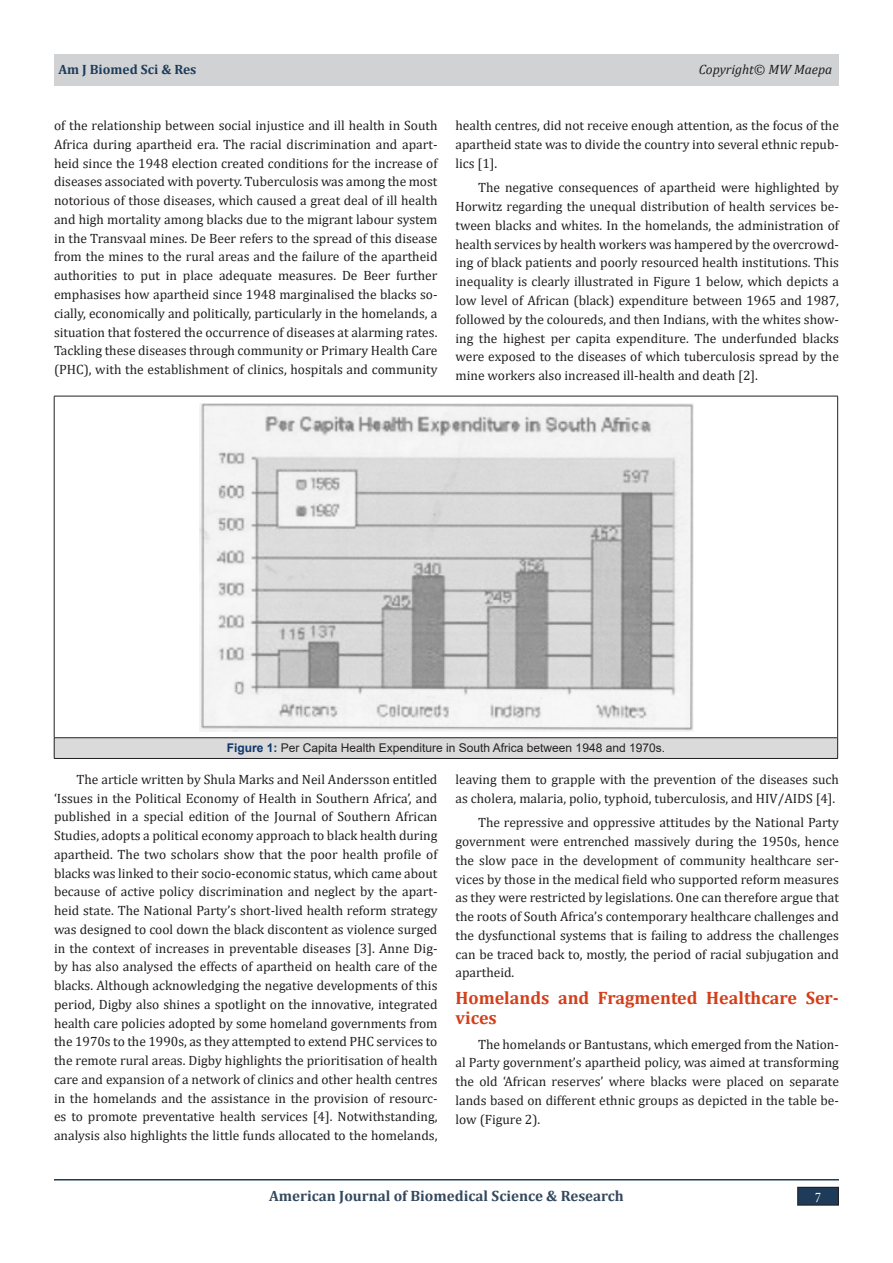
<style>
.page{position:relative;width:893px;height:1263px;background:#fff}
.page>*{position:absolute;margin:0;border:0;box-sizing:border-box;transform-origin:0 0}
.t1{font:700 18px/20.2px "Cambria";color:#d43e19}
.t2{font:700 15px "Cambria";color:#34495e}
.t3{font:14.7px "Minion Pro";color:#fff;scale:.83 1}
.t4{font:13.5px/18.8px "Cambria";color:#231f20;text-align:justify}
.t5{font:italic 13.5px "Cambria";color:#231f20}
.t6{font:700 13.5px "Cambria";color:#1e3c5a}
.t7{font:12px "Arial";color:#231f20}
.s1{font-weight:700;color:#0e356a}
</style>
<div class="page">
<hr style="left:54px;top:1179px;width:785px;height:1px;background:#1e3c5a">
<div style="left:54px;top:54px;width:785px;height:31px;background:#d1d2d4"></div>
<div style="left:798px;top:1187px;width:40px;height:18px;background:#1e3c5a"></div>
<div style="left:797px;top:1187px;width:42px;height:19px;border:1px solid #231f20"></div>
<div style="left:54px;top:738px;width:784px;height:20px;background:#dadada"></div>
<hr style="left:54px;top:396px;width:784px;height:1px;background:#231f20">
<hr style="left:54px;top:396px;width:1px;height:341px;background:#231f20">
<hr style="left:837px;top:396px;width:1px;height:341px;background:#231f20">
<hr style="left:54px;top:737px;width:784px;height:1px;background:#231f20">
<svg style="left:54px;top:738px;width:1px;height:20px"></svg>
<svg style="left:837px;top:738px;width:1px;height:20px"></svg>
<hr style="left:54px;top:758px;width:784px;height:1px;background:#231f20">
<img style="left:199px;top:403px;width:495px;height:329px">
<p class="t6" style="left:58px;top:59px;width:139px">Am J Biomed Sci &amp; Res</p>
<p class="t5" style="left:699px;top:59px;width:135px">Copyright© MW Maepa</p>
<p class="t4" style="left:54px;top:116px;width:385px">of the relationship between social injustice and ill health in South Africa during apartheid era. The racial discrimination and apart&shy;heid since the 1948 election created conditions for the increase of diseases associated with poverty. Tuberculosis was among the most notorious of those diseases, which caused a great deal of ill health and high mortality among blacks due to the migrant labour system in the Transvaal mines. De Beer refers to the spread of this disease from the mines to the rural areas and the failure of the apartheid authorities to put in place adequate measures. De Beer further emphasises how apartheid since 1948 marginalised the blacks so&shy;cially, economically and politically, particularly in the homelands, a situation that fostered the occurrence of diseases at alarming rates.<br>Tackling these diseases through community or Primary Health Care (PHC), with the establishment of clinics, hospitals and community</p>
<p class="t4" style="left:455px;top:116px;width:385px">health centres, did not receive enough attention, as the focus of the apartheid state was to divide the country into several ethnic repub&shy;lics [1].</p>
<p class="t4" style="left:455px;top:178px;width:385px;text-indent:23px">The negative consequences of apartheid were highlighted by Horwitz regarding the unequal distribution of health services be&shy;tween blacks and whites. In the homelands, the administration of health services by health workers was hampered by the overcrowd&shy;ing of black patients and poorly resourced health institutions. This inequality is clearly illustrated in Figure 1 below, which depicts a low level of African (black) expenditure between 1965 and 1987, followed by the coloureds, and then Indians, with the whites show&shy;ing the highest per capita expenditure. The underfunded blacks were exposed to the diseases of which tuberculosis spread by the mine workers also increased ill-health and death [2].</p>
<p class="t7" style="left:227px;top:740px;width:440px"><span class="s1">Figure 1:</span> Per Capita Health Expenditure in South Africa between 1948 and 1970s.</p>
<p class="t4" style="left:54px;top:770px;width:385px;text-indent:23px">The article written by Shula Marks and Neil Andersson entitled ‘Issues in the Political Economy of Health in Southern Africa’, and published in a special edition of the Journal of Southern African Studies, adopts a political economy approach to black health during apartheid. The two scholars show that the poor health profile of blacks was linked to their socio-economic status, which came about because of active policy discrimination and neglect by the apart&shy;heid state. The National Party’s short-lived health reform strategy was designed to cool down the black discontent as violence surged in the context of increases in preventable diseases [3]. Anne Dig&shy;by has also analysed the effects of apartheid on health care of the blacks. Although acknowledging the negative developments of this period, Digby also shines a spotlight on the innovative, integrated health care policies adopted by some homeland governments from the 1970s to the 1990s, as they attempted to extend PHC services to the remote rural areas. Digby highlights the prioritisation of health care and expansion of a network of clinics and other health centres in the homelands and the assistance in the provision of resourc&shy;es to promote preventative health services [4]. Notwithstanding, analysis also highlights the little funds allocated to the homelands,</p>
<p class="t4" style="left:455px;top:770px;width:385px">leaving them to grapple with the prevention of the diseases such as cholera, malaria, polio, typhoid, tuberculosis, and HIV/AIDS [4].</p>
<p class="t4" style="left:455px;top:813px;width:385px;text-indent:23px">The repressive and oppressive attitudes by the National Party government were entrenched massively during the 1950s, hence the slow pace in the development of community healthcare ser&shy;vices by those in the medical field who supported reform measures as they were restricted by legislations. One can therefore argue that the roots of South Africa’s contemporary healthcare challenges and the dysfunctional systems that is failing to address the challenges can be traced back to, mostly, the period of racial subjugation and apartheid.</p>
<h1 class="t1" style="left:455px;top:987px;width:385px">Homelands and Fragmented Healthcare Ser&shy;vices</h1>
<p class="t4" style="left:455px;top:1034px;width:385px;text-indent:23px">The homelands or Bantustans, which emerged from the Nation&shy;al Party government’s apartheid policy, was aimed at transforming the old ‘African reserves’ where blacks were placed on separate lands based on different ethnic groups as depicted in the table be&shy;low (Figure 2).</p>
<p class="t2" style="left:269px;top:1185px;width:356px">American Journal of Biomedical Science &amp; Research</p>
<p class="t3" style="left:815px;top:1187px;width:9px">7</p>
</div>
